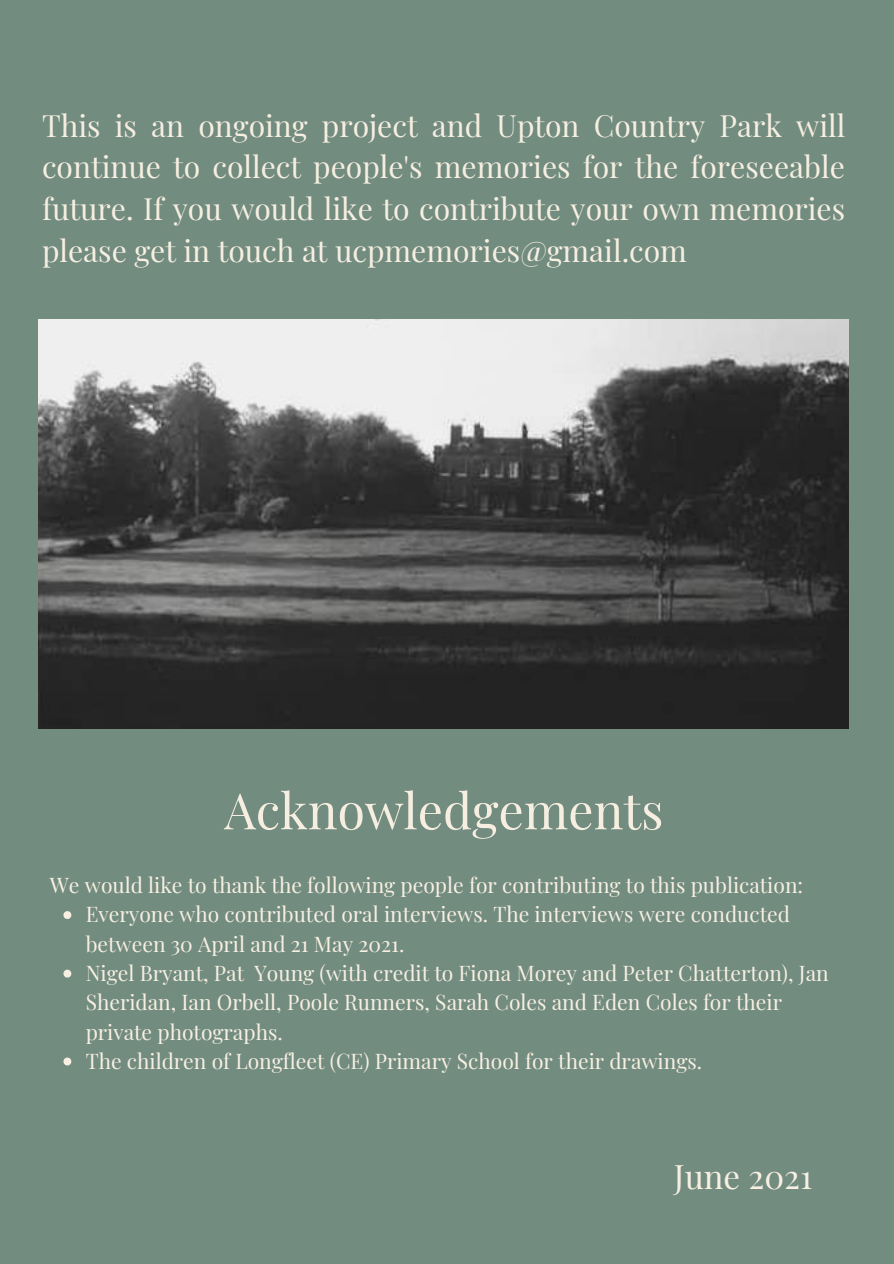
<style>
.page{position:relative;width:894px;height:1264px;background:#fff}
.page>*{position:absolute;margin:0;border:0;box-sizing:border-box;transform-origin:0 0}
.t1{font:49.95px "Playfair Display";color:#f6efe1}
.t2{font:33px "Playfair Display";color:#f7f0e2}
.t3{font:30px/41.7px "Playfair Display";color:#f6efe1;text-align:justify}
.t4{font:21px/29.2px "Playfair Display";color:#f7f0e2}
</style>
<div class="page">
<div style="left:0;top:0;width:893px;height:1263px;background:#738c80"></div>
<img style="left:39px;top:319px;width:809px;height:409px">
<svg style="left:63px;top:911px;width:8px;height:8px"></svg>
<svg style="left:63px;top:969px;width:8px;height:8px"></svg>
<svg style="left:63px;top:1057px;width:8px;height:8px"></svg>
<h3 class="t3" style="left:42px;top:103px;width:804px">This is an ongoing project and Upton Country Park will continue to collect people's memories for the foreseeable future. If you would like to contribute your own memories please get in touch at ucpmemories@gmail.com</h3>
<h1 class="t1" style="left:224px;top:775px;width:440px">Acknowledgements</h1>
<p class="t4" style="left:50px;top:869px;width:754px">We would like to thank the following people for contributing to this publication:</p>
<p class="t4" style="left:86px;top:899px;width:744px">Everyone who contributed oral interviews. The interviews were conducted between 30 April and 21 May 2021.<br>Nigel Bryant, Pat Young (with credit to Fiona Morey and Peter Chatterton), Jan Sheridan, Ian Orbell, Poole Runners, Sarah Coles and Eden Coles for their private photographs.<br>The children of Longfleet (CE) Primary School for their drawings.</p>
<h2 class="t2" style="left:673px;top:1153px;width:140px">June 2021</h2>
</div>
